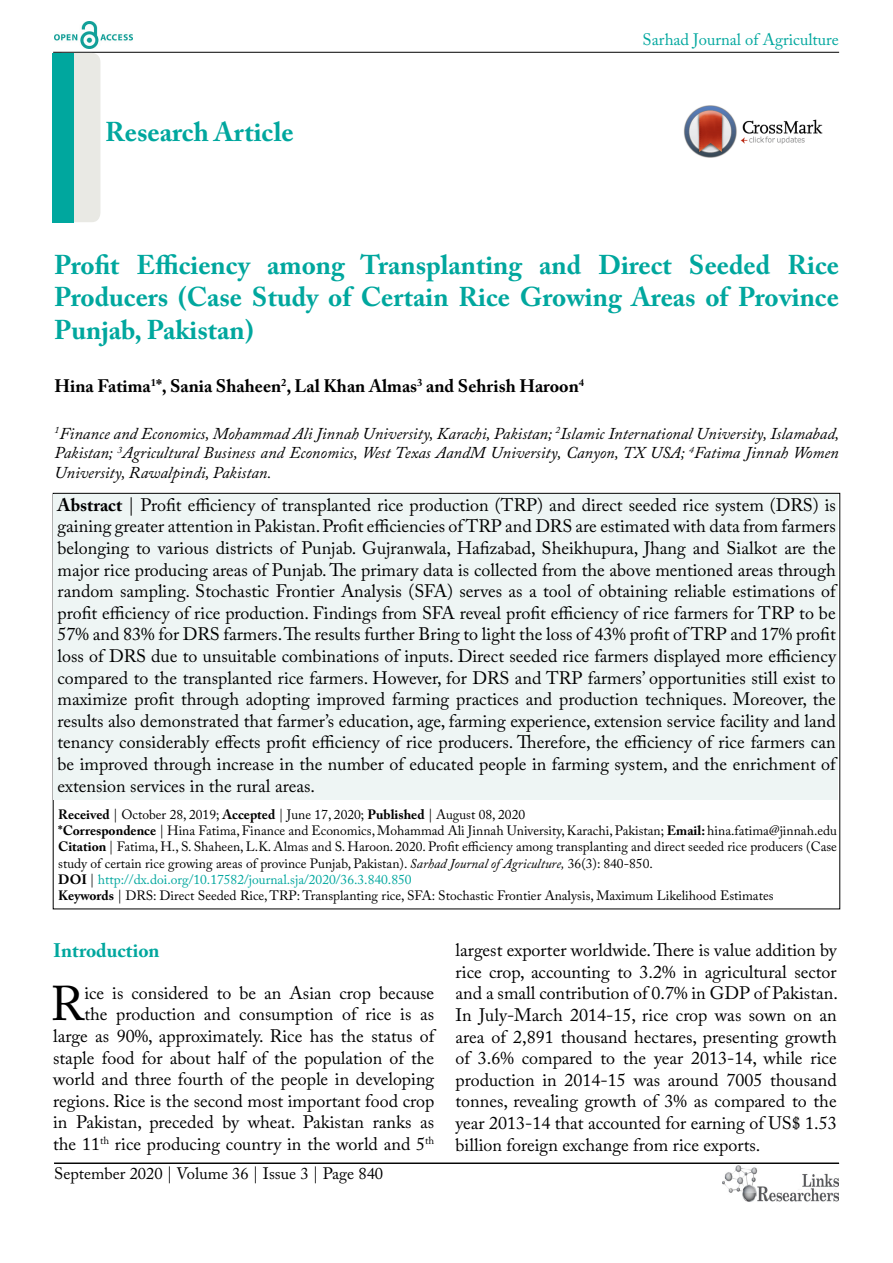
<style>
.page{position:relative;width:893px;height:1263px;background:#fff}
.page>*{position:absolute;margin:0;border:0;box-sizing:border-box;transform-origin:0 0}
.t1{font:48.45px "Adobe Caslon Pro";color:#000}
.t2{font:700 27px/32.4px "Adobe Caslon Pro";color:#00a79e;text-align:justify}
.t3{font:700 19.5px "Adobe Caslon Pro";color:#00a79e}
.t4{font:18px/21.6px "Adobe Caslon Pro";color:#000;text-align:justify}
.t5{font:700 18px "Adobe Caslon Pro";color:#000}
.t6{font:italic 16.5px/19.8px "Adobe Caslon Pro";color:#000;text-align:justify}
.t7{font:16.5px "Adobe Caslon Pro";color:#000}
.t8{font:16.5px "Adobe Caslon Pro";color:#00a79e}
.t9{font:13.5px/16.2px "Adobe Caslon Pro";color:#000}
.s1{font-weight:700}
.s2{font-style:italic}
.s3{color:#00a79e}
</style>
<div class="page">
<hr style="left:53px;top:52px;width:786px;height:1px;background:#000">
<img style="left:722px;top:1166px;width:117px;height:36px">
<img style="left:54px;top:22px;width:78px;height:27px">
<div style="left:54px;top:53px;width:46px;height:169px;background:#e9e9e4;border-radius:9px"></div>
<hr style="left:54px;top:1163px;width:785px;height:1px;background:#000">
<div style="left:53px;top:53px;width:21px;height:169px;background:#00a79e"></div>
<div style="left:54px;top:494px;width:784px;height:305px;background:#eef5f4"></div>
<img style="left:684px;top:105px;width:139px;height:53px">
<h2 class="t2" style="left:105px;top:116px;width:190px">Research Article</h2>
<p class="t8" style="left:643px;top:30px;width:198px">Sarhad Journal of Agriculture</p>
<h2 class="t2" style="left:54px;top:248px;width:786px">Profit Efficiency among Transplanting and Direct Seeded Rice Producers (Case Study of Certain Rice Growing Areas of Province Punjab, Pakistan)</h2>
<p class="t5" style="left:55px;top:375px;width:531px">Hina Fatima<sup>1</sup>*, Sania Shaheen<sup>2</sup>, Lal Khan Almas<sup>3</sup> and Sehrish Haroon<sup>4</sup></p>
<p class="t6" style="left:55px;top:423px;width:786px"><sup>1</sup>Finance and Economics, Mohammad Ali Jinnah University, Karachi, Pakistan; <sup>2</sup>Islamic International University, Islamabad, Pakistan; <sup>3</sup>Agricultural Business and Economics, West Texas AandM University, Canyon, TX USA; <sup>4</sup>Fatima Jinnah Women University, Rawalpindi, Pakistan.</p>
<p class="t4" style="left:58px;top:494px;width:780px"><span class="s1">Abstract</span> | Profit efficiency of transplanted rice production (TRP) and direct seeded rice system (DRS) is gaining greater attention in Pakistan. Profit efficiencies of TRP and DRS are estimated with data from farmers belonging to various districts of Punjab. Gujranwala, Hafizabad, Sheikhupura, Jhang and Sialkot are the major rice producing areas of Punjab. The primary data is collected from the above mentioned areas through random sampling. Stochastic Frontier Analysis (SFA) serves as a tool of obtaining reliable estimations of profit efficiency of rice production. Findings from SFA reveal profit efficiency of rice farmers for TRP to be 57% and 83% for DRS farmers. The results further Bring to light the loss of 43% profit of TRP and 17% profit loss of DRS due to unsuitable combinations of inputs. Direct seeded rice farmers displayed more efficiency compared to the transplanted rice farmers. However, for DRS and TRP farmers’ opportunities still exist to maximize profit through adopting improved farming practices and production techniques. Moreover, the results also demonstrated that farmer’s education, age, farming experience, extension service facility and land tenancy considerably effects profit efficiency of rice producers. Therefore, the efficiency of rice farmers can be improved through increase in the number of educated people in farming system, and the enrichment of extension services in the rural areas.</p>
<p class="t9" style="left:58px;top:806px;width:780px"><span class="s1">Received</span> | October 28, 2019; <span class="s1">Accepted</span> | June 17, 2020; <span class="s1">Published</span> | August 08, 2020<br><span class="s1">*Correspondence</span> | Hina Fatima, Finance and Economics, Mohammad Ali Jinnah University, Karachi, Pakistan; <span class="s1">Email:</span> hina.fatima@jinnah.edu <span class="s1">Citation</span> | Fatima, H., S. Shaheen, L.K. Almas and S. Haroon. 2020. Profit efficiency among transplanting and direct seeded rice producers (Case study of certain rice growing areas of province Punjab, Pakistan). <span class="s2">Sarhad Journal of Agriculture,</span> 36(3): 840-850.<br><span class="s1">DOI</span> | <span class="s3">http://dx.doi.org/10.17582/journal.sja/2020/36.3.840.850<br></span><span class="s1">Keywords</span> | DRS: Direct Seeded Rice, TRP: Transplanting rice, SFA: Stochastic Frontier Analysis, Maximum Likelihood Estimates</p>
<p class="t3" style="left:53px;top:939px;width:108px">Introduction</p>
<h1 class="t1" style="left:51px;top:975px;width:35px">R</h1>
<p class="t4" style="left:53px;top:982px;width:383px;text-align:right">ice is considered to be an Asian crop because<br>the production and consumption of rice is as large as 90%, approximately. Rice has the status of staple food for about half of the population of the world and three fourth of the people in developing regions. Rice is the second most important food crop in Pakistan, preceded by wheat. Pakistan ranks as the 11<sup>th</sup> rice producing country in the world and 5<sup>th</sup></p>
<p class="t7" style="left:54px;top:1164px;width:331px">September 2020 | Volume 36 | Issue 3 | Page 840</p>
<p class="t4" style="left:456px;top:939px;width:384px">largest exporter worldwide. There is value addition by rice crop, accounting to 3.2% in agricultural sector and a small contribution of 0.7% in GDP of Pakistan.<br>In July-March 2014-15, rice crop was sown on an area of 2,891 thousand hectares, presenting growth of 3.6% compared to the year 2013-14, while rice production in 2014-15 was around 7005 thousand tonnes, revealing growth of 3% as compared to the year 2013-14 that accounted for earning of US$ 1.53 billion foreign exchange from rice exports.</p>
</div>
